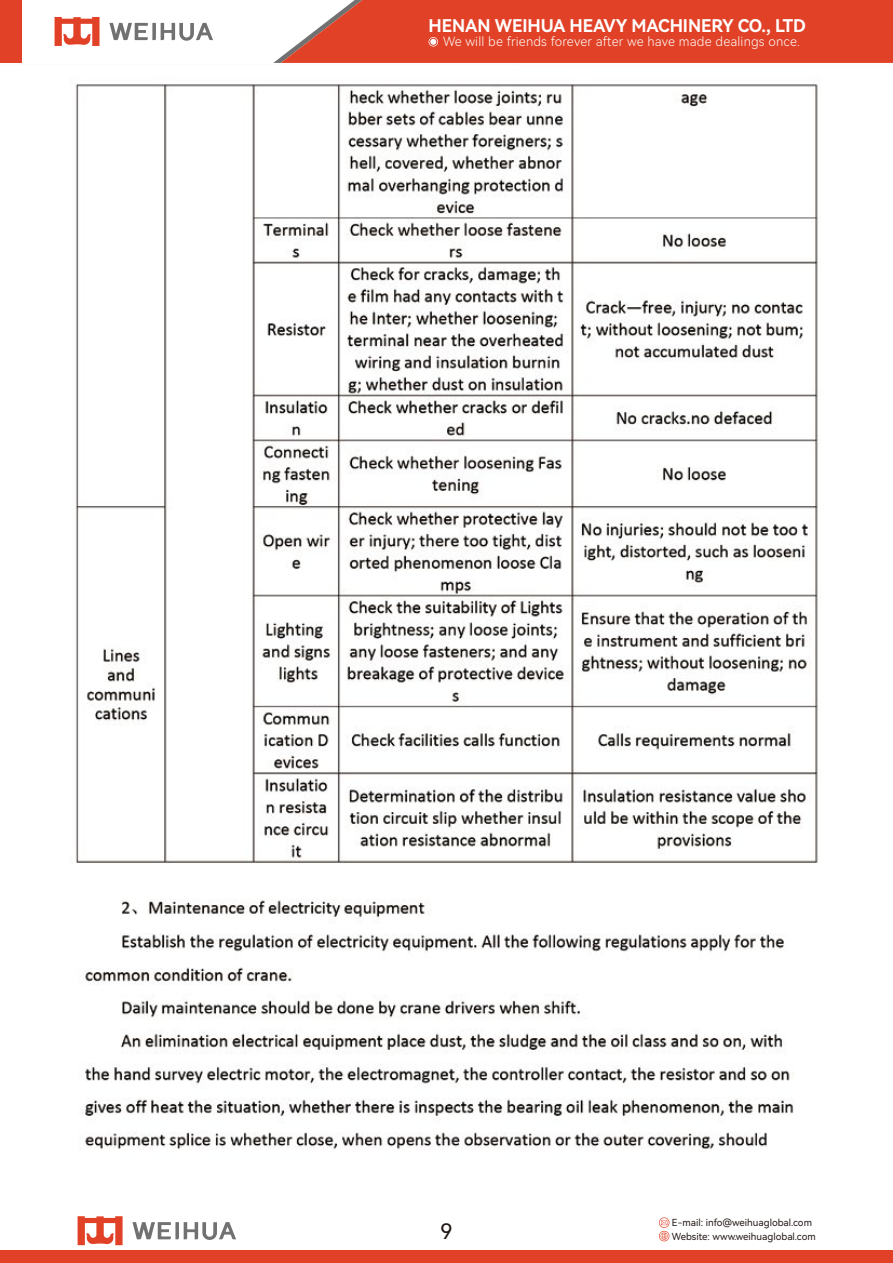
<style>
.page{position:relative;width:893px;height:1263px;background:#fff}
.page>*{position:absolute;margin:0;border:0;box-sizing:border-box;transform-origin:0 0}
.t1{font:21.3px "Harmony OS Sans SC";color:#221815}
.t2{font:17.55px "Harmony OS Sans SC Bold";letter-spacing:-.005em;color:#fff}
.t3{font:12.75px "Harmony OS Sans SC Light";letter-spacing:.015em;color:#fff}
.t4{font:9.75px "Harmony OS Sans SC";color:#221815}
</style>
<div class="page">
<img style="left:75px;top:84px;width:743px;height:1066px">
<svg style="left:659px;top:1217px;width:10px;height:24px"></svg>
<div style="left:0;top:1250px;width:893px;height:13px;background:#e14227"></div>
<svg style="left:78px;top:1216px;width:45px;height:29px"></svg>
<svg style="left:132px;top:1222px;width:104px;height:18px"></svg>
<div style="left:0;top:0;width:21px;height:63px;background:#e14227"></div>
<svg style="left:273px;top:0;width:620px;height:63px;background:#e14f36"></svg>
<svg style="left:55px;top:17px;width:45px;height:29px"></svg>
<svg style="left:109px;top:23px;width:104px;height:18px"></svg>
<h2 class="t2" style="left:429px;top:14px;width:379px">HENAN WEIHUA HEAVY MACHINERY CO., LTD</h2>
<h3 class="t3" style="left:443px;top:32px;width:358px">We will be friends forever after we have made dealings once.</h3>
<p class="t4" style="left:672px;top:1216px;width:142px">E-mail: info@weihuaglobal.com</p>
<h1 class="t1" style="left:440px;top:1216px;width:14px">9</h1>
<p class="t4" style="left:672px;top:1229px;width:145px">Website: www.weihuaglobal.com</p>
</div>
